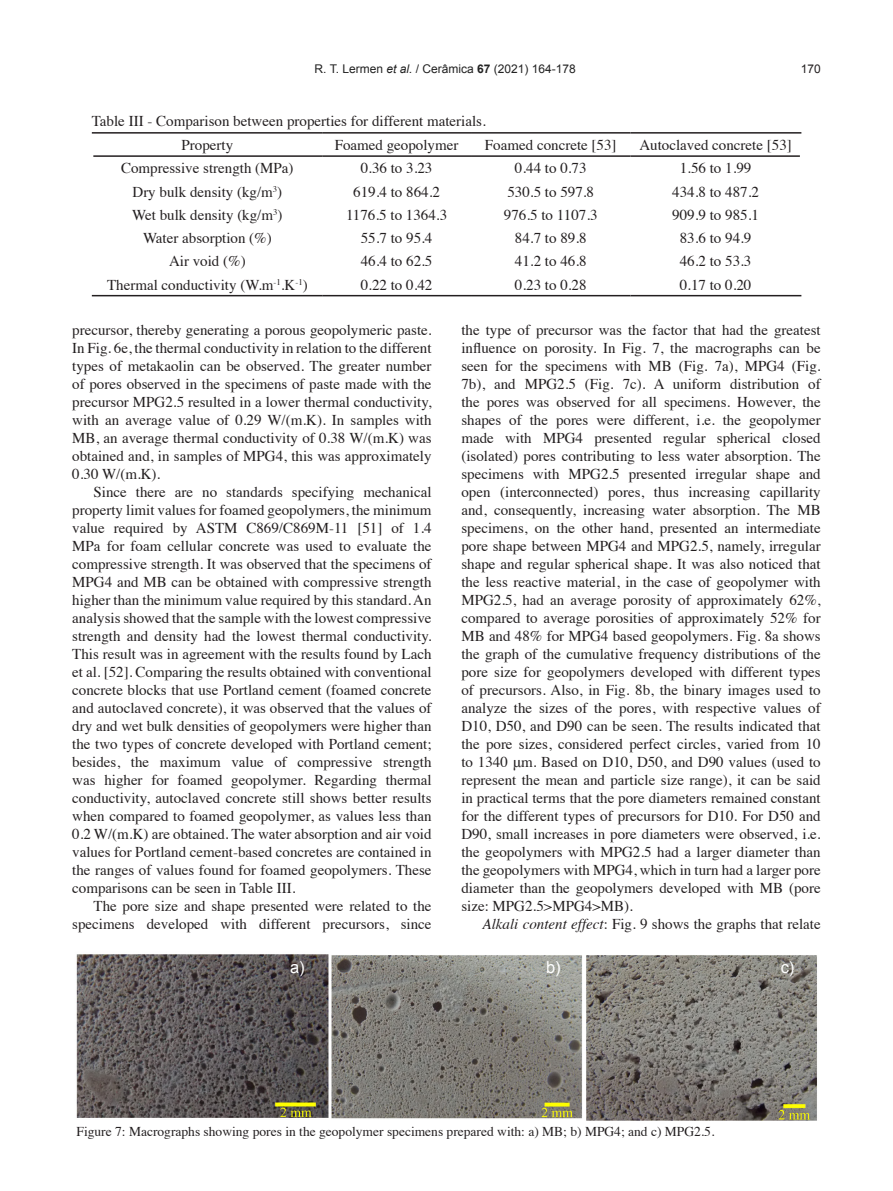
<style>
.page{position:relative;width:893px;height:1191px;background:#fff}
.page>*{position:absolute;margin:0;border:0;box-sizing:border-box;transform-origin:0 0}
.t1{font:16.5px "Arial";color:#fff}
.t2{font:15px/18px "Times";color:#231f20;text-align:justify}
.t3{font:13.5px "Times";color:#231f20}
.t4{font:12px "Arial";color:#222}
.t5{font:12px "Arial";color:#231f20}
.s1{font-style:italic}
.s2{font-weight:700}
</style>
<div class="page">
<hr style="left:92px;top:132px;width:230px;height:2px;background:#231f20">
<hr style="left:322px;top:132px;width:149px;height:2px;background:#231f20">
<hr style="left:471px;top:132px;width:159px;height:2px;background:#231f20">
<hr style="left:630px;top:132px;width:171px;height:2px;background:#231f20">
<hr style="left:93px;top:155px;width:229px;height:2px;background:#231f20">
<hr style="left:322px;top:155px;width:149px;height:2px;background:#231f20">
<hr style="left:471px;top:155px;width:159px;height:2px;background:#231f20">
<hr style="left:630px;top:155px;width:170px;height:2px;background:#231f20">
<hr style="left:92px;top:295px;width:230px;height:1px;background:#231f20">
<hr style="left:322px;top:295px;width:149px;height:1px;background:#231f20">
<hr style="left:471px;top:295px;width:159px;height:1px;background:#231f20">
<hr style="left:630px;top:295px;width:171px;height:1px;background:#231f20">
<img style="left:76px;top:954px;width:741px;height:166px">
<p class="t4" style="left:315px;top:60px;width:263px">R. T. Lermen <span class="s1">et al.</span> / Cerâmica <span class="s2">67</span> (2021) 164-178</p>
<p class="t5" style="left:801px;top:61px;width:22px">170</p>
<p class="t2" style="left:92px;top:111px;width:395px">Table III - Comparison between properties for different materials.</p>
<p class="t2" style="left:182px;top:135px;width:53px">Property</p>
<p class="t2" style="left:335px;top:135px;width:125px">Foamed geopolymer</p>
<p class="t2" style="left:485px;top:135px;width:133px">Foamed concrete [53]</p>
<p class="t2" style="left:639px;top:135px;width:154px">Autoclaved concrete [53]</p>
<p class="t2" style="left:121px;top:158px;width:174px">Compressive strength (MPa)</p>
<p class="t2" style="left:361px;top:158px;width:73px">0.36 to 3.23</p>
<p class="t2" style="left:515px;top:158px;width:73px">0.44 to 0.73</p>
<p class="t2" style="left:680px;top:158px;width:73px">1.56 to 1.99</p>
<p class="t2" style="left:132px;top:181px;width:151px">Dry bulk density (kg/m<sup>3</sup>)</p>
<p class="t2" style="left:353px;top:181px;width:88px">619.4 to 864.2</p>
<p class="t2" style="left:507px;top:181px;width:88px">530.5 to 597.8</p>
<p class="t2" style="left:672px;top:181px;width:88px">434.8 to 487.2</p>
<p class="t2" style="left:132px;top:204px;width:152px">Wet bulk density (kg/m<sup>3</sup>)</p>
<p class="t2" style="left:346px;top:204px;width:103px">1176.5 to 1364.3</p>
<p class="t2" style="left:504px;top:204px;width:95px">976.5 to 1107.3</p>
<p class="t2" style="left:672px;top:204px;width:88px">909.9 to 985.1</p>
<p class="t2" style="left:143px;top:228px;width:130px">Water absorption (%)</p>
<p class="t2" style="left:361px;top:228px;width:73px">55.7 to 95.4</p>
<p class="t2" style="left:515px;top:228px;width:73px">84.7 to 89.8</p>
<p class="t2" style="left:680px;top:228px;width:73px">83.6 to 94.9</p>
<p class="t2" style="left:169px;top:251px;width:78px">Air void (%)</p>
<p class="t2" style="left:361px;top:251px;width:73px">46.4 to 62.5</p>
<p class="t2" style="left:515px;top:251px;width:73px">41.2 to 46.8</p>
<p class="t2" style="left:680px;top:251px;width:73px">46.2 to 53.3</p>
<p class="t2" style="left:107px;top:274px;width:202px">Thermal conductivity (W.m<sup>-1</sup>.K<sup>-1</sup>)</p>
<p class="t2" style="left:361px;top:274px;width:73px">0.22 to 0.42</p>
<p class="t2" style="left:515px;top:274px;width:73px">0.23 to 0.28</p>
<p class="t2" style="left:680px;top:274px;width:73px">0.17 to 0.20</p>
<p class="t2" style="left:72px;top:319px;width:361px">precursor, thereby generating a porous geopolymeric paste.<br>In Fig. 6e, the thermal conductivity in relation to the different types of metakaolin can be observed. The greater number of pores observed in the specimens of paste made with the precursor MPG2.5 resulted in a lower thermal conductivity, with an average value of 0.29 W/(m.K). In samples with MB, an average thermal conductivity of 0.38 W/(m.K) was obtained and, in samples of MPG4, this was approximately 0.30 W/(m.K).</p>
<p class="t2" style="left:72px;top:481px;width:361px;text-indent:21px">Since there are no standards specifying mechanical property limit values for foamed geopolymers, the minimum value required by ASTM C869/C869M-11 [51] of 1.4<br>MPa for foam cellular concrete was used to evaluate the compressive strength. It was observed that the specimens of MPG4 and MB can be obtained with compressive strength higher than the minimum value required by this standard. An analysis showed that the sample with the lowest compressive strength and density had the lowest thermal conductivity.<br>This result was in agreement with the results found by Lach et al. [52]. Comparing the results obtained with conventional concrete blocks that use Portland cement (foamed concrete and autoclaved concrete), it was observed that the values of dry and wet bulk densities of geopolymers were higher than the two types of concrete developed with Portland cement; besides, the maximum value of compressive strength was higher for foamed geopolymer. Regarding thermal conductivity, autoclaved concrete still shows better results when compared to foamed geopolymer, as values less than 0.2 W/(m.K) are obtained. The water absorption and air void values for Portland cement-based concretes are contained in the ranges of values found for foamed geopolymers. These comparisons can be seen in Table III.</p>
<p class="t2" style="left:72px;top:895px;width:361px;text-align:right">The pore size and shape presented were related to the specimens developed with different precursors, since</p>
<p class="t2" style="left:461px;top:319px;width:361px">the type of precursor was the factor that had the greatest influence on porosity. In Fig. 7, the macrographs can be seen for the specimens with MB (Fig. 7a), MPG4 (Fig.<br>7b), and MPG2.5 (Fig. 7c). A uniform distribution of the pores was observed for all specimens. However, the shapes of the pores were different, i.e. the geopolymer made with MPG4 presented regular spherical closed (isolated) pores contributing to less water absorption. The specimens with MPG2.5 presented irregular shape and open (interconnected) pores, thus increasing capillarity and, consequently, increasing water absorption. The MB specimens, on the other hand, presented an intermediate pore shape between MPG4 and MPG2.5, namely, irregular shape and regular spherical shape. It was also noticed that the less reactive material, in the case of geopolymer with MPG2.5, had an average porosity of approximately 62%, compared to average porosities of approximately 52% for MB and 48% for MPG4 based geopolymers. Fig. 8a shows the graph of the cumulative frequency distributions of the pore size for geopolymers developed with different types of precursors. Also, in Fig. 8b, the binary images used to analyze the sizes of the pores, with respective values of D10, D50, and D90 can be seen. The results indicated that the pore sizes, considered perfect circles, varied from 10 to 1340 μm. Based on D10, D50, and D90 values (used to represent the mean and particle size range), it can be said in practical terms that the pore diameters remained constant for the different types of precursors for D10. For D50 and D90, small increases in pore diameters were observed, i.e. the geopolymers with MPG2.5 had a larger diameter than the geopolymers with MPG4, which in turn had a larger pore diameter than the geopolymers developed with MB (pore size: MPG2.5&gt;MPG4&gt;MB).</p>
<p class="t2" style="left:483px;top:913px;width:340px"><span class="s1">Alkali content effect</span>: Fig. 9 shows the graphs that relate</p>
<p class="t1" style="left:290px;top:956px;width:16px">a)</p>
<p class="t1" style="left:546px;top:956px;width:16px">b)</p>
<p class="t1" style="left:781px;top:956px;width:15px">c)</p>
<p class="t3" style="left:77px;top:1118px;width:639px">Figure 7: Macrographs showing pores in the geopolymer specimens prepared with: a) MB; b) MPG4; and c) MPG2.5.</p>
</div>
